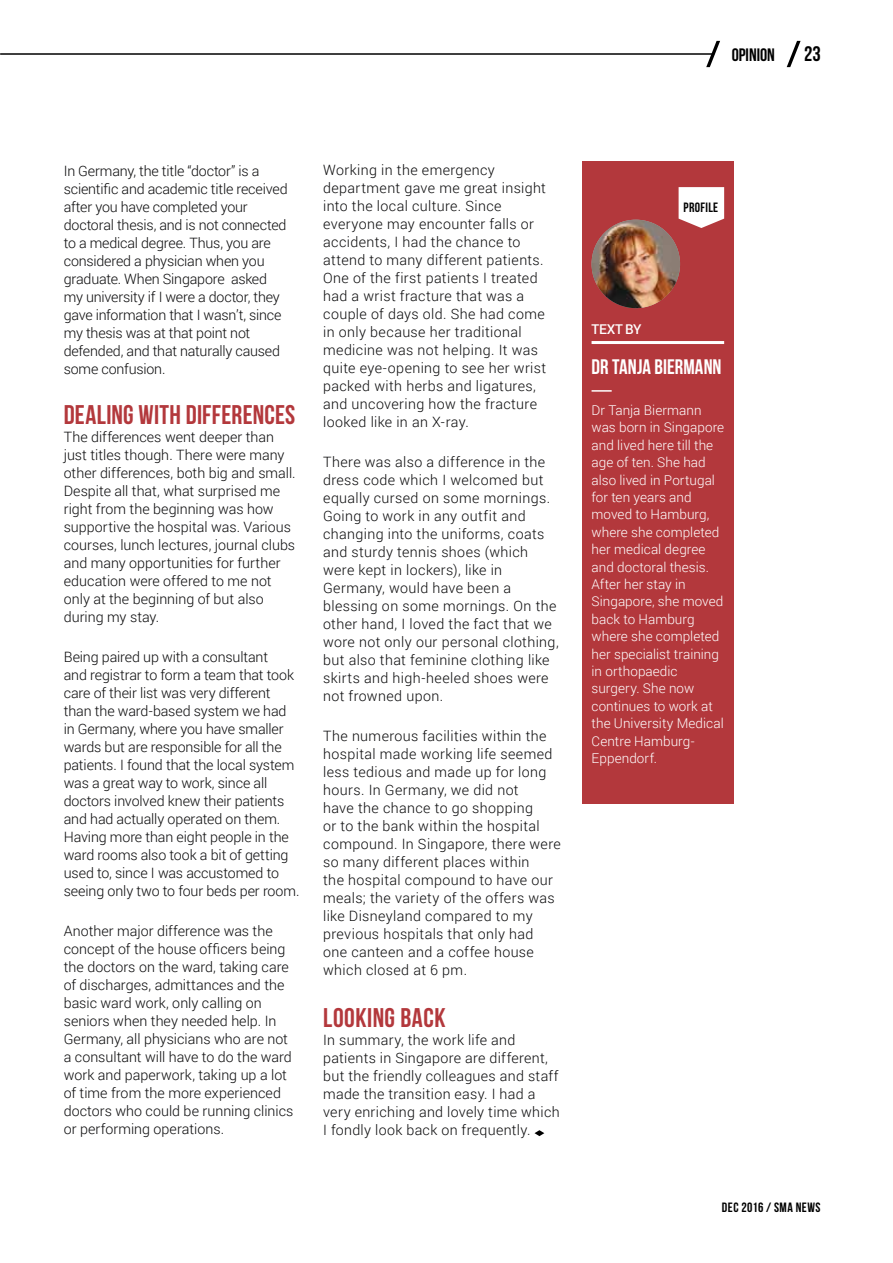
<style>
.page{position:relative;width:893px;height:1263px;background:#fff}
.page>*{position:absolute;margin:0;border:0;box-sizing:border-box;transform-origin:0 0}
.t1{font:700 27px "Bebas Neue";letter-spacing:.015em;color:#b3383c}
.t2{font:700 21px "Bebas Neue";color:#fff}
.t3{font:21px "Bebas Neue";color:#000}
.t4{font:18px "Bebas Neue";color:#000}
.t5{font:300 14.25px/18px "Roboto";letter-spacing:.01em;color:#0a0a0b}
.t6{font:300 14.25px/18px "Roboto";letter-spacing:-.01em;color:#0a0a0b}
.t7{font:300 14.25px/18px "Roboto";letter-spacing:-.015em;color:#0a0a0b}
.t8{font:300 13.5px/17.4px "Roboto";letter-spacing:.005em;color:#fff}
.t9{font:13.5px "Bebas Neue";letter-spacing:.035em;color:#000}
.t10{font:700 13.5px "Bebas Neue";letter-spacing:.025em;color:#000}
.t11{font:500 13.5px "Roboto";color:#fff}
.s1{font-weight:700}
</style>
<div class="page">
<svg style="left:534px;top:1130px;width:10px;height:6px"></svg>
<div style="left:583px;top:162px;width:151px;height:642px;background:#b3383c"></div>
<svg style="left:679px;top:187px;width:45px;height:41px;background:#f6e8e8"></svg>
<hr style="left:592px;top:341px;width:132px;height:3px;background:#fff">
<hr style="left:592px;top:390px;width:20px;height:2px;background:#fff">
<img style="left:592px;top:220px;width:88px;height:88px;border-radius:44px">
<svg style="left:787px;top:41px;width:14px;height:26px"></svg>
<svg style="left:706px;top:41px;width:14px;height:26px"></svg>
<hr style="left:1px;top:53px;width:713px;height:2px;background:#000">
<p class="t4" style="left:732px;top:45px;width:45px">OPINION</p>
<h2 class="t3" style="left:804px;top:42px;width:18px">23</h2>
<p class="t7" style="left:64px;top:161px;width:225px">In Germany, the title “doctor” is a scientific and academic title received after you have completed your doctoral thesis, and is not connected to a medical degree. Thus, you are considered a physician when you graduate. When Singapore asked my university if I were a doctor, they gave information that I wasn’t, since my thesis was at that point not defended, and that naturally caused some confusion.</p>
<h1 class="t1" style="left:64px;top:400px;width:233px">DEALING WITH DIFFERENCES</h1>
<p class="t5" style="left:64px;top:428px;width:233px">The differences went deeper than just titles though. There were many other differences, both big and small.<br>Despite all that, what surprised me right from the beginning was how supportive the hospital was. Various courses, lunch lectures, journal clubs and many opportunities for further education were offered to me not only at the beginning of but also during my stay.</p>
<p class="t6" style="left:64px;top:647px;width:237px">Being paired up with a consultant<br>and registrar to form a team that took care of their list was very different than the ward-based system we had in Germany, where you have smaller wards but are responsible for all the patients. I found that the local system was a great way to work, since all doctors involved knew their patients and had actually operated on them.<br>Having more than eight people in the ward rooms also took a bit of getting used to, since I was accustomed to seeing only two to four beds per room.</p>
<p class="t5" style="left:64px;top:921px;width:231px">Another major difference was the concept of the house officers being the doctors on the ward, taking care of discharges, admittances and the basic ward work, only calling on seniors when they needed help. In Germany, all physicians who are not a consultant will have to do the ward work and paperwork, taking up a lot of time from the more experienced doctors who could be running clinics or performing operations.</p>
<p class="t5" style="left:323px;top:161px;width:224px">Working in the emergency department gave me great insight into the local culture. Since everyone may encounter falls or accidents, I had the chance to attend to many different patients.<br>One of the first patients I treated had a wrist fracture that was a couple of days old. She had come in only because her traditional medicine was not helping. It was quite eye-opening to see her wrist packed with herbs and ligatures, and uncovering how the fracture looked like in an X-ray.</p>
<p class="t5" style="left:323px;top:452px;width:237px">There was also a difference in the dress code which I welcomed but equally cursed on some mornings.<br>Going to work in any outfit and changing into the uniforms, coats and sturdy tennis shoes (which were kept in lockers), like in<br>Germany, would have been a blessing on some mornings. On the other hand, I loved the fact that we wore not only our personal clothing, but also that feminine clothing like skirts and high-heeled shoes were not frowned upon.</p>
<p class="t5" style="left:323px;top:726px;width:239px">The numerous facilities within the hospital made working life seemed less tedious and made up for long hours. In Germany, we did not<br>have the chance to go shopping<br>or to the bank within the hospital compound. In Singapore, there were so many different places within<br>the hospital compound to have our meals; the variety of the offers was like Disneyland compared to my previous hospitals that only had one canteen and a coffee house which closed at 6 pm.</p>
<h1 class="t1" style="left:323px;top:1002px;width:124px">LOOKING BACK</h1>
<p class="t5" style="left:323px;top:1030px;width:238px">In summary, the work life and patients in Singapore are different, but the friendly colleagues and staff made the transition easy. I had a very enriching and lovely time which I fondly look back on frequently.</p>
<p class="t10" style="left:684px;top:200px;width:36px">PROFILE</p>
<p class="t11" style="left:592px;top:320px;width:9px">TEXT</p>
<p class="t11" style="left:625px;top:320px;width:18px">BY</p>
<h2 class="t2" style="left:592px;top:355px;width:132px">DR TANJA BIERMANN</h2>
<p class="t8" style="left:592px;top:401px;width:134px">Dr Tanja Biermann was born in Singapore and lived here till the age of ten. She had also lived in Portugal for ten years and moved to Hamburg, where she completed her medical degree and doctoral thesis.<br>After her stay in<br>Singapore, she moved back to Hamburg where she completed her specialist training in orthopaedic surgery. She now continues to work at the University Medical<br>Centre Hamburg-<br>Eppendorf.</p>
<p class="t9" style="left:722px;top:1200px;width:100px">DEC 2016 / <span class="s1">SMA NEWS</span></p>
</div>
